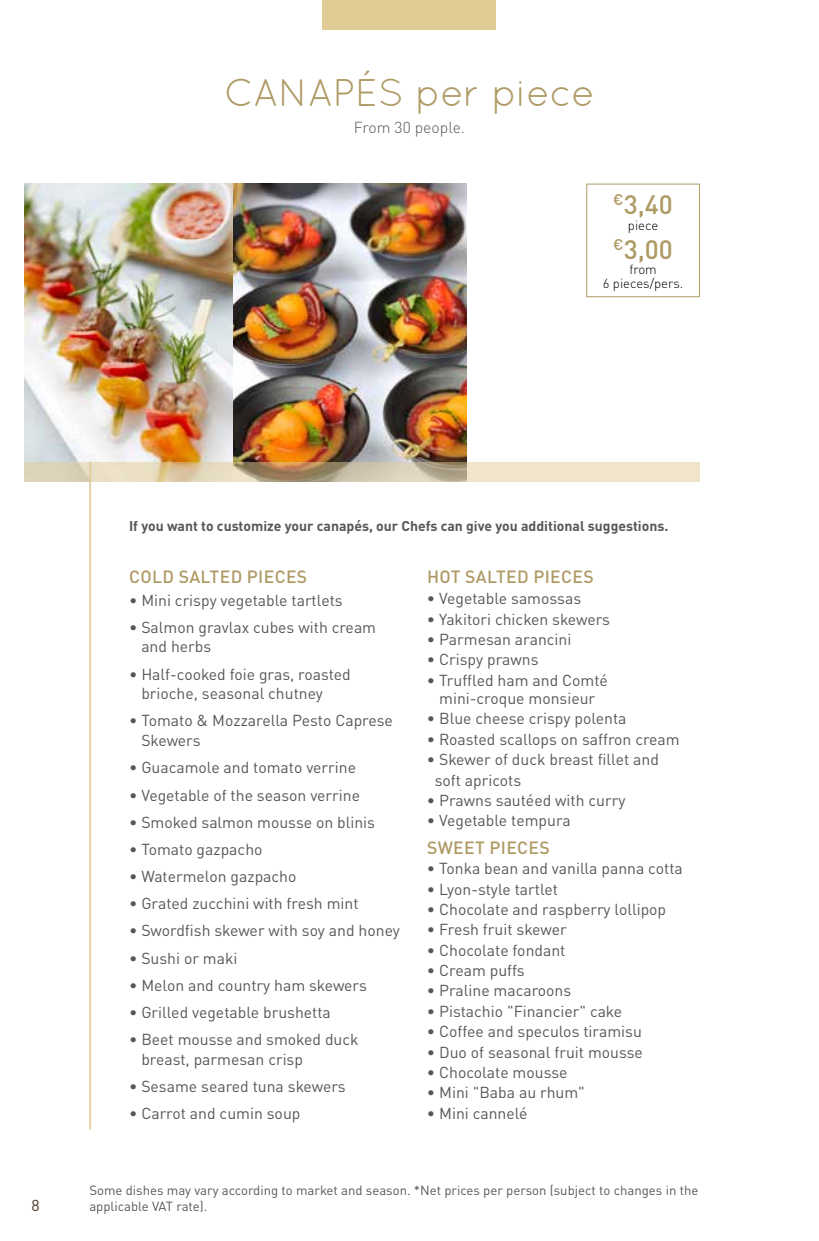
<style>
.page{position:relative;width:819px;height:1241px;background:#fff}
.page>*{position:absolute;margin:0;border:0;box-sizing:border-box;transform-origin:0 0}
.t1{font:38.5px "Quicksand";color:#ae9a64}
.t2{font:500 26.25px "DIN Pro";color:#ae9a64}
.t3{font:500 17.5px "DIN Pro";letter-spacing:.02em;color:#ae9a64}
.t4{font:15.75px/19.8px "DIN Pro";color:#575756}
.t5{font:300 15.75px "DIN Pro";color:#575756}
.t6{font:15.75px "DIN Pro";color:#503629}
.t7{font:700 14px "DIN Pro";color:#575756}
.t8{font:13.12px/15.8px "DIN Pro";color:#575756}
.t9{font:300 13.12px/14px "DIN Pro";color:#000;text-align:center}
</style>
<div class="page">
<div style="left:586px;top:184px;width:113px;height:113px;border:1px solid #ae9a64"></div>
<img style="left:25px;top:184px;width:441px;height:277px">
<div style="left:322px;top:0;width:174px;height:30px;background:#e1cc95"></div>
<svg style="left:25px;top:461px;width:674px;height:20px"></svg>
<hr style="left:89px;top:461px;width:2px;height:668px;background:#e1cc95">
<h1 class="t1" style="left:224px;top:71px;width:372px">CANAPÉS per piece</h1>
<p class="t5" style="left:354px;top:115px;width:113px">From 30 people.</p>
<h2 class="t2" style="left:613px;top:183px;width:61px"><sup>€</sup>3,40</h2>
<p class="t9" style="left:628px;top:216px;width:32px">piece</p>
<h2 class="t2" style="left:613px;top:228px;width:61px"><sup>€</sup>3,00</h2>
<p class="t9" style="left:603px;top:261px;width:82px">from<br>6 pieces/pers.</p>
<p class="t6" style="left:31px;top:1192px;width:10px">8</p>
<p class="t7" style="left:129px;top:514px;width:541px">If you want to customize your canapés, our Chefs can give you additional suggestions.</p>
<p class="t3" style="left:129px;top:562px;width:179px">COLD SALTED PIECES</p>
<p class="t4" style="left:129px;top:588px;width:215px">• Mini crispy vegetable tartlets</p>
<p class="t4" style="left:141px;top:615px;width:236px;text-indent:-12px">• Salmon gravlax cubes with cream and herbs</p>
<p class="t4" style="left:141px;top:662px;width:211px;text-indent:-12px">• Half-cooked foie gras, roasted brioche, seasonal chutney</p>
<p class="t4" style="left:141px;top:709px;width:253px;text-indent:-12px">• Tomato &amp; Mozzarella Pesto Caprese<br>Skewers</p>
<p class="t4" style="left:129px;top:756px;width:228px">• Guacamole and tomato verrine</p>
<p class="t4" style="left:129px;top:783px;width:232px">• Vegetable of the season verrine</p>
<p class="t4" style="left:129px;top:810px;width:247px">• Smoked salmon mousse on blinis</p>
<p class="t4" style="left:129px;top:837px;width:135px">• Tomato gazpacho</p>
<p class="t4" style="left:129px;top:864px;width:169px">• Watermelon gazpacho</p>
<p class="t4" style="left:129px;top:891px;width:231px">• Grated zucchini with fresh mint</p>
<p class="t4" style="left:129px;top:919px;width:272px">• Swordfish skewer with soy and honey</p>
<p class="t4" style="left:129px;top:946px;width:110px">• Sushi or maki</p>
<p class="t4" style="left:129px;top:973px;width:239px">• Melon and country ham skewers</p>
<p class="t4" style="left:129px;top:1000px;width:203px">• Grilled vegetable brushetta</p>
<p class="t4" style="left:141px;top:1027px;width:219px;text-indent:-12px">• Beet mousse and smoked duck breast, parmesan crisp</p>
<p class="t4" style="left:129px;top:1074px;width:218px">• Sesame seared tuna skewers</p>
<p class="t4" style="left:129px;top:1101px;width:173px">• Carrot and cumin soup</p>
<p class="t3" style="left:427px;top:562px;width:168px">HOT SALTED PIECES</p>
<p class="t4" style="left:427px;top:587px;width:156px">• Vegetable samossas</p>
<p class="t4" style="left:427px;top:607px;width:185px">• Yakitori chicken skewers</p>
<p class="t4" style="left:427px;top:627px;width:146px">• Parmesan arancini</p>
<p class="t4" style="left:427px;top:648px;width:113px">• Crispy prawns</p>
<p class="t4" style="left:427px;top:669px;width:182px;line-height:18.4px;text-align:center">• Truffled ham and Comté mini-croque monsieur</p>
<p class="t4" style="left:427px;top:707px;width:201px">• Blue cheese crispy polenta</p>
<p class="t4" style="left:427px;top:727px;width:254px">• Roasted scallops on saffron cream</p>
<p class="t4" style="left:434px;top:747px;width:226px;line-height:20.3px;text-indent:-8px">• Skewer of duck breast fillet and soft apricots</p>
<p class="t4" style="left:427px;top:788px;width:200px">• Prawns sautéed with curry</p>
<p class="t4" style="left:427px;top:809px;width:145px">• Vegetable tempura</p>
<p class="t3" style="left:427px;top:833px;width:124px">SWEET PIECES</p>
<p class="t4" style="left:427px;top:856px;width:257px">• Tonka bean and vanilla panna cotta</p>
<p class="t4" style="left:427px;top:877px;width:133px">• Lyon-style tartlet</p>
<p class="t4" style="left:427px;top:897px;width:241px">• Chocolate and raspberry lollipop</p>
<p class="t4" style="left:427px;top:918px;width:141px">• Fresh fruit skewer</p>
<p class="t4" style="left:427px;top:938px;width:140px">• Chocolate fondant</p>
<p class="t4" style="left:427px;top:958px;width:99px">• Cream puffs</p>
<p class="t4" style="left:427px;top:979px;width:146px">• Praline macaroons</p>
<p class="t4" style="left:427px;top:999px;width:197px">• Pistachio "Financier" cake</p>
<p class="t4" style="left:427px;top:1019px;width:216px">• Coffee and speculos tiramisu</p>
<p class="t4" style="left:427px;top:1040px;width:218px">• Duo of seasonal fruit mousse</p>
<p class="t4" style="left:427px;top:1060px;width:142px">• Chocolate mousse</p>
<p class="t4" style="left:427px;top:1080px;width:160px">• Mini "Baba au rhum"</p>
<p class="t4" style="left:427px;top:1101px;width:102px">• Mini cannelé</p>
<p class="t8" style="left:89px;top:1181px;width:610px">Some dishes may vary according to market and season. *Net prices per person (subject to changes in the applicable VAT rate).</p>
</div>
